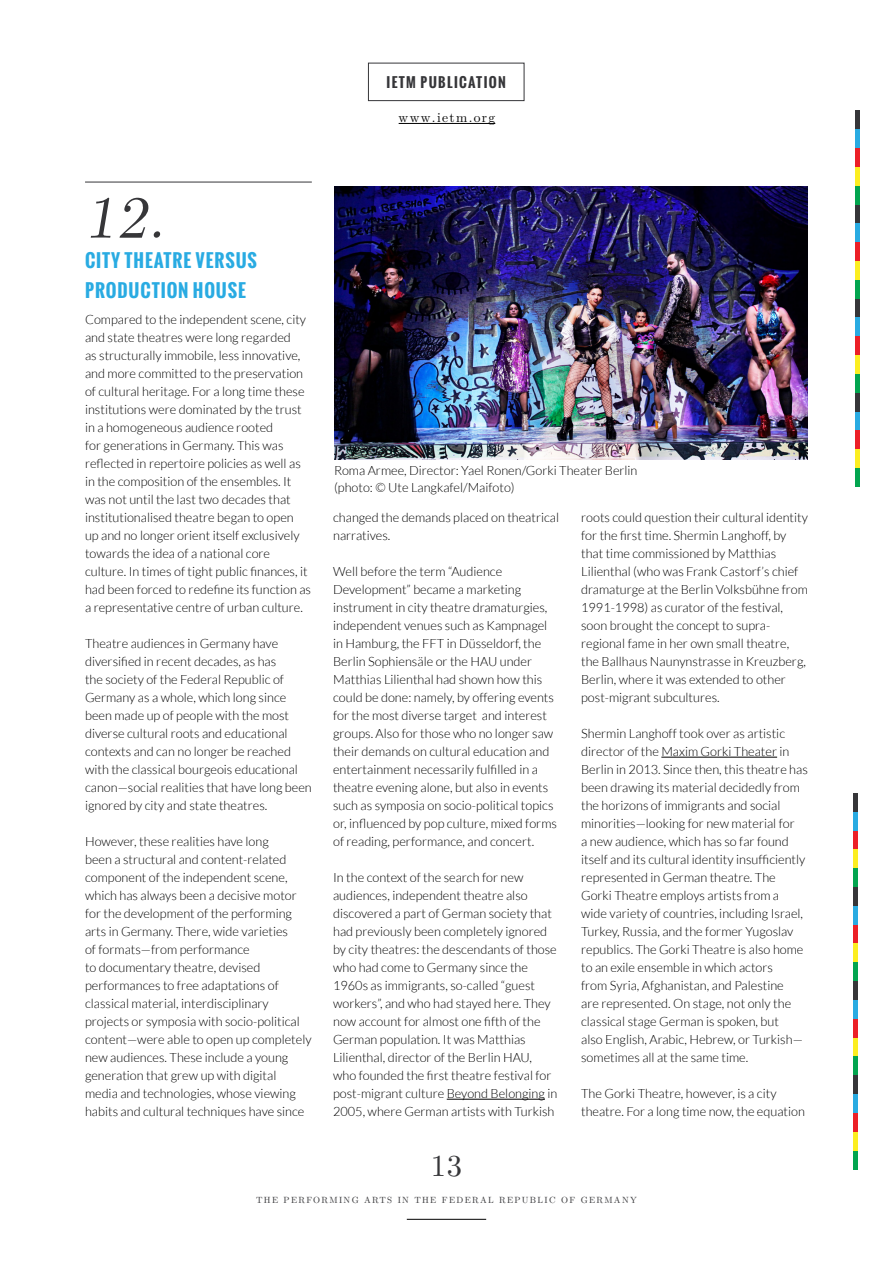
<style>
.page{position:relative;width:893px;height:1263px;background:#fff}
.page>*{position:absolute;margin:0;border:0;box-sizing:border-box;transform-origin:0 0}
.t1{font:60px "LM Roman Slant 10";color:#363639}
.t2{font:30.6px "LM Roman 10";color:#363639}
.t3{font:700 18px/30px "Oswald";letter-spacing:.05em;color:#29abe2}
.t4{font:700 13.5px "Oswald";letter-spacing:.1em;color:#363639}
.t5{font:13.5px "LM Roman 10";letter-spacing:.1em;color:#000}
.t6{font:300 12.75px/18px "Lato";color:#000}
.t7{font:9px "LM Roman 10";letter-spacing:.145em;color:#363639}
</style>
<div class="page">
<hr style="left:399px;top:123px;width:96px;height:1px;background:#000">
<div style="left:368px;top:63px;width:156px;height:38px;border:1px solid #363639"></div>
<hr style="left:407px;top:1219px;width:79px;height:1px;background:#000">
<hr style="left:856px;top:393px;width:4px;height:19px;background:#363639">
<hr style="left:856px;top:299px;width:4px;height:18px;background:#363639">
<hr style="left:856px;top:205px;width:4px;height:18px;background:#363639">
<hr style="left:856px;top:111px;width:4px;height:18px;background:#363639">
<hr style="left:856px;top:412px;width:4px;height:18px;background:#29abe2">
<hr style="left:856px;top:317px;width:4px;height:19px;background:#29abe2">
<hr style="left:856px;top:223px;width:4px;height:19px;background:#29abe2">
<hr style="left:856px;top:129px;width:4px;height:19px;background:#29abe2">
<hr style="left:856px;top:430px;width:4px;height:19px;background:#ec2027">
<hr style="left:856px;top:336px;width:4px;height:19px;background:#ec2027">
<hr style="left:856px;top:242px;width:4px;height:19px;background:#ec2027">
<hr style="left:856px;top:148px;width:4px;height:19px;background:#ec2027">
<hr style="left:856px;top:449px;width:4px;height:19px;background:#fcee21">
<hr style="left:856px;top:355px;width:4px;height:19px;background:#fcee21">
<hr style="left:856px;top:261px;width:4px;height:19px;background:#fcee21">
<hr style="left:856px;top:167px;width:4px;height:19px;background:#fcee21">
<hr style="left:856px;top:468px;width:4px;height:19px;background:#02a54f">
<hr style="left:856px;top:374px;width:4px;height:19px;background:#02a54f">
<hr style="left:856px;top:280px;width:4px;height:19px;background:#02a54f">
<hr style="left:856px;top:186px;width:4px;height:19px;background:#02a54f">
<hr style="left:854px;top:1075px;width:4px;height:19px;background:#363639">
<hr style="left:854px;top:981px;width:4px;height:19px;background:#363639">
<hr style="left:854px;top:887px;width:4px;height:19px;background:#363639">
<hr style="left:854px;top:793px;width:4px;height:19px;background:#363639">
<hr style="left:854px;top:1094px;width:4px;height:19px;background:#29abe2">
<hr style="left:854px;top:1000px;width:4px;height:19px;background:#29abe2">
<hr style="left:854px;top:906px;width:4px;height:19px;background:#29abe2">
<hr style="left:854px;top:812px;width:4px;height:19px;background:#29abe2">
<hr style="left:854px;top:1113px;width:4px;height:19px;background:#ec2027">
<hr style="left:854px;top:1019px;width:4px;height:19px;background:#ec2027">
<hr style="left:854px;top:925px;width:4px;height:18px;background:#ec2027">
<hr style="left:854px;top:831px;width:4px;height:18px;background:#ec2027">
<hr style="left:854px;top:1132px;width:4px;height:18px;background:#fcee21">
<hr style="left:854px;top:1038px;width:4px;height:18px;background:#fcee21">
<hr style="left:854px;top:943px;width:4px;height:19px;background:#fcee21">
<hr style="left:854px;top:849px;width:4px;height:19px;background:#fcee21">
<hr style="left:854px;top:1150px;width:4px;height:19px;background:#02a54f">
<hr style="left:854px;top:1056px;width:4px;height:19px;background:#02a54f">
<hr style="left:854px;top:962px;width:4px;height:19px;background:#02a54f">
<hr style="left:854px;top:868px;width:4px;height:19px;background:#02a54f">
<img style="left:334px;top:187px;width:474px;height:273px">
<hr style="left:85px;top:182px;width:227px;height:1px;background:#363639">
<hr style="left:447px;top:1099px;width:98px;height:1px;background:#000">
<hr style="left:661px;top:757px;width:116px;height:1px;background:#000">
<p class="t4" style="left:386px;top:73px;width:121px">IETM PUBLICATION</p>
<p class="t5" style="left:399px;top:106px;width:98px">www.ietm.org</p>
<h1 class="t1" style="left:85px;top:170px;width:81px">12.</h1>
<h3 class="t3" style="left:85px;top:245px;width:173px">CITY THEATRE VERSUS<br>PRODUCTION HOUSE</h3>
<p class="t6" style="left:85px;top:310px;width:228px">Compared to the independent scene, city and state theatres were long regarded<br>as structurally immobile, less innovative, and more committed to the preservation of cultural heritage. For a long time these institutions were dominated by the trust in a homogeneous audience rooted<br>for generations in Germany. This was reflected in repertoire policies as well as in the composition of the ensembles. It was not until the last two decades that institutionalised theatre began to open<br>up and no longer orient itself exclusively towards the idea of a national core culture. In times of tight public finances, it had been forced to redefine its function as a representative centre of urban culture.</p>
<p class="t6" style="left:85px;top:635px;width:228px">Theatre audiences in Germany have diversified in recent decades, as has<br>the society of the Federal Republic of Germany as a whole, which long since been made up of people with the most diverse cultural roots and educational contexts and can no longer be reached with the classical bourgeois educational canon—social realities that have long been ignored by city and state theatres.</p>
<p class="t6" style="left:85px;top:833px;width:228px">However, these realities have long<br>been a structural and content-related component of the independent scene, which has always been a decisive motor for the development of the performing arts in Germany. There, wide varieties<br>of formats—from performance<br>to documentary theatre, devised performances to free adaptations of classical material, interdisciplinary projects or symposia with socio-political content—were able to open up completely new audiences. These include a young generation that grew up with digital media and technologies, whose viewing habits and cultural techniques have since</p>
<p class="t6" style="left:334px;top:462px;width:305px;line-height:16.5px">Roma Armee, Director: Yael Ronen/Gorki Theater Berlin (photo: © Ute Langkafel/Maifoto)</p>
<p class="t6" style="left:333px;top:508px;width:228px">changed the demands placed on theatrical narratives.</p>
<p class="t6" style="left:333px;top:562px;width:225px">Well before the term “Audience Development” became a marketing instrument in city theatre dramaturgies, independent venues such as Kampnagel in Hamburg, the FFT in Düsseldorf, the Berlin Sophiensäle or the HAU under Matthias Lilienthal had shown how this could be done: namely, by offering events for the most diverse target and interest groups. Also for those who no longer saw their demands on cultural education and entertainment necessarily fulfilled in a theatre evening alone, but also in events such as symposia on socio-political topics or, influenced by pop culture, mixed forms of reading, performance, and concert.</p>
<p class="t6" style="left:333px;top:869px;width:226px">In the context of the search for new audiences, independent theatre also discovered a part of German society that had previously been completely ignored by city theatres: the descendants of those who had come to Germany since the 1960s as immigrants, so-called “guest workers”, and who had stayed here. They now account for almost one fifth of the German population. It was Matthias Lilienthal, director of the Berlin HAU, who founded the first theatre festival for post-migrant culture Beyond Belonging in 2005, where German artists with Turkish</p>
<h2 class="t2" style="left:431px;top:1141px;width:33px">13</h2>
<p class="t6" style="left:581px;top:508px;width:228px">roots could question their cultural identity for the first time. Shermin Langhoff, by that time commissioned by Matthias Lilienthal (who was Frank Castorf’s chief dramaturge at the Berlin Volksbühne from 1991-1998) as curator of the festival, soon brought the concept to supra&shy;regional fame in her own small theatre, the Ballhaus Naunynstrasse in Kreuzberg, Berlin, where it was extended to other post-migrant subcultures.</p>
<p class="t6" style="left:581px;top:725px;width:228px">Shermin Langhoff took over as artistic director of the Maxim Gorki Theater in Berlin in 2013. Since then, this theatre has been drawing its material decidedly from the horizons of immigrants and social minorities—looking for new material for<br>a new audience, which has so far found itself and its cultural identity insufficiently represented in German theatre. The Gorki Theatre employs artists from a wide variety of countries, including Israel, Turkey, Russia, and the former Yugoslav republics. The Gorki Theatre is also home to an exile ensemble in which actors<br>from Syria, Afghanistan, and Palestine<br>are represented. On stage, not only the classical stage German is spoken, but<br>also English, Arabic, Hebrew, or Turkish— sometimes all at the same time.</p>
<p class="t6" style="left:581px;top:1085px;width:225px">The Gorki Theatre, however, is a city theatre. For a long time now, the equation</p>
<p class="t7" style="left:256px;top:1193px;width:382px">THE PERFORMING ARTS IN THE FEDERAL REPUBLIC OF GERMANY</p>
</div>
